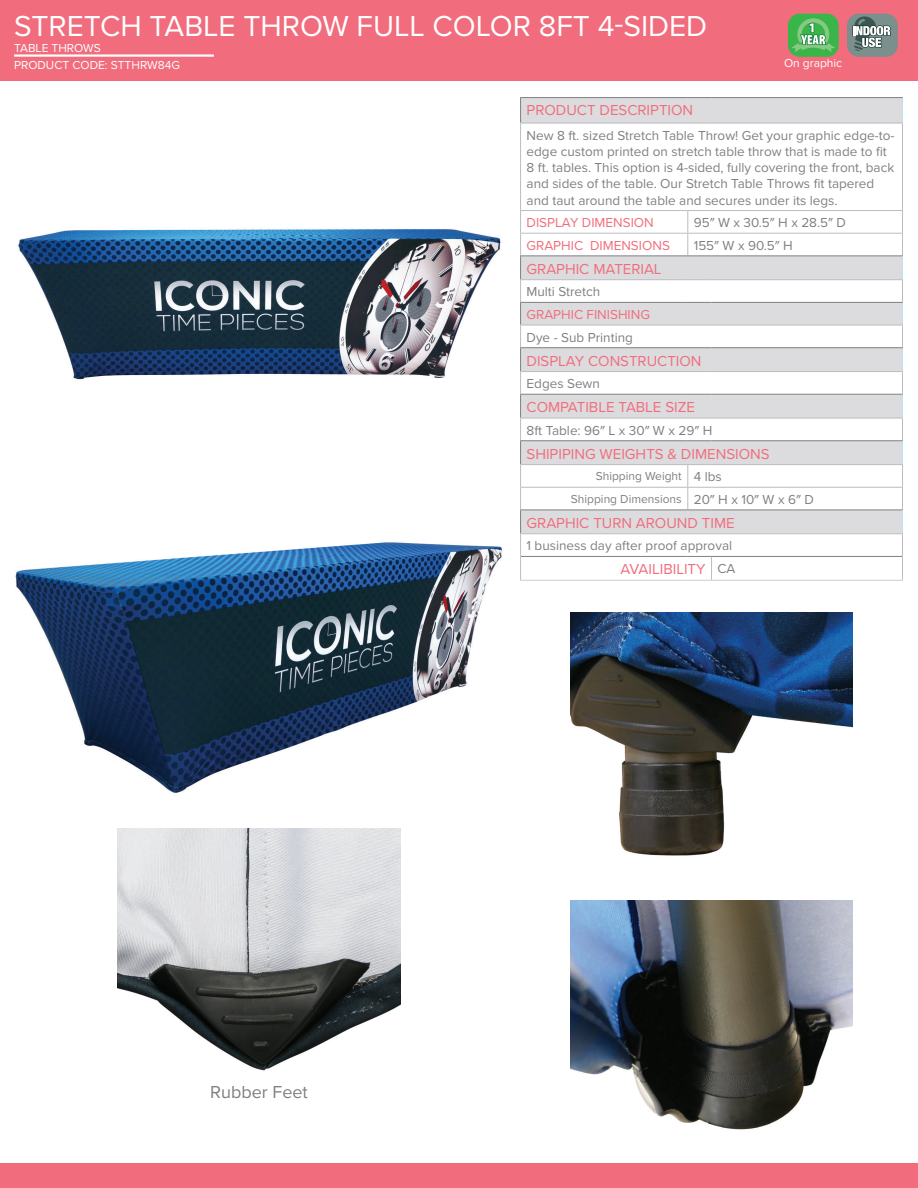
<style>
.page{position:relative;width:918px;height:1188px;background:#fff}
.page>*{position:absolute;margin:0;border:0;box-sizing:border-box;transform-origin:0 0}
.Category_Sub_Title_2{font:30px "Proxima Nova";color:#fff}
.t1{font:18px "Proxima Nova";color:#808083}
.Product_Title_16pt{font:15px "Proxima Nova";color:#f16d7c}
.t2{font:13.5px/16.2px "Proxima Nova";color:#808083}
.Product_Title_16pt-2{font:13.5px "Proxima Nova";color:#f16d7c}
.top_page_name_regula{font:12px "Proxima Nova";color:#fff}
.t3{font:12px "Proxima Nova";color:#808083}
</style>
<div class="page">
<div style="left:0;top:1164px;width:918px;height:24px;background:#f16c7c"></div>
<div style="left:0;top:0;width:918px;height:81px;background:#f16c7c"></div>
<hr style="left:14px;top:54px;width:200px;height:3px;background:#fff">
<div style="left:847px;top:14px;width:51px;height:43px;background:#7b8f8c;border-radius:12px"></div>
<svg style="left:852px;top:15px;width:40px;height:36px"></svg>
<div style="left:788px;top:14px;width:51px;height:43px;background:#3ab54a;border-radius:12px"></div>
<svg style="left:792px;top:18px;width:43px;height:34px"></svg>
<div style="left:521px;top:98px;width:381px;height:25px;background:#dcdcde"></div>
<hr style="left:520px;top:123px;width:1px;height:87px;background:#bcbdc0">
<hr style="left:902px;top:123px;width:1px;height:87px;background:#bcbdc0">
<svg style="left:520px;top:98px;width:1px;height:25px"></svg>
<hr style="left:520px;top:97px;width:168px;height:1px;background:#808083">
<svg style="left:688px;top:97px;width:24px;height:1px"></svg>
<hr style="left:712px;top:97px;width:191px;height:1px;background:#808083">
<svg style="left:902px;top:98px;width:1px;height:25px"></svg>
<hr style="left:520px;top:123px;width:168px;height:1px;background:#bcbdc0">
<svg style="left:688px;top:123px;width:24px;height:1px"></svg>
<hr style="left:712px;top:123px;width:191px;height:1px;background:#bcbdc0">
<svg style="left:520px;top:210px;width:383px;height:371px"></svg>
<hr style="left:712px;top:556px;width:190px;height:1px;background:#808083">
<img style="left:18px;top:229px;width:483px;height:151px">
<img style="left:15px;top:542px;width:488px;height:251px">
<img style="left:118px;top:828px;width:282px;height:243px">
<img style="left:570px;top:612px;width:283px;height:244px">
<img style="left:570px;top:900px;width:283px;height:230px">
<p class="Category_Sub_Title_2" style="left:14px;top:8px;width:695px">STRETCH TABLE THROW FULL COLOR 8FT 4-SIDED</p>
<p class="top_page_name_regula" style="left:14px;top:40px;width:88px">TABLE THROWS</p>
<p class="top_page_name_regula" style="left:14px;top:58px;width:168px">PRODUCT CODE: STTHRW84G</p>
<p class="t1" style="left:210px;top:1081px;width:99px">Rubber Feet</p>
<p class="top_page_name_regula" style="left:784px;top:56px;width:60px">On graphic</p>
<p class="Product_Title_16pt" style="left:527px;top:101px;width:168px">PRODUCT DESCRIPTION</p>
<p class="t2" style="left:527px;top:127px;width:369px">New 8 ft. sized Stretch Table Throw! Get your graphic edge-to&shy;edge custom printed on stretch table throw that is made to fit 8 ft. tables. This option is 4-sided, fully covering the front, back and sides of the table. Our Stretch Table Throws fit tapered and taut around the table and secures under its legs.</p>
<p class="Product_Title_16pt-2" style="left:527px;top:215px;width:129px">DISPLAY DIMENSION</p>
<p class="t2" style="left:694px;top:215px;width:154px">95″ W x 30.5″ H x 28.5″ D</p>
<p class="Product_Title_16pt-2" style="left:527px;top:237px;width:145px">GRAPHIC DIMENSIONS</p>
<p class="t2" style="left:694px;top:238px;width:101px">155″ W x 90.5″ H</p>
<p class="Product_Title_16pt" style="left:527px;top:260px;width:137px">GRAPHIC MATERIAL</p>
<p class="t2" style="left:527px;top:284px;width:75px">Multi Stretch</p>
<p class="Product_Title_16pt-2" style="left:527px;top:306px;width:125px">GRAPHIC FINISHING</p>
<p class="t2" style="left:527px;top:329px;width:108px">Dye - Sub Printing</p>
<p class="Product_Title_16pt" style="left:527px;top:352px;width:176px">DISPLAY CONSTRUCTION</p>
<p class="t2" style="left:527px;top:376px;width:75px">Edges Sewn</p>
<p class="Product_Title_16pt" style="left:527px;top:398px;width:170px">COMPATIBLE TABLE SIZE</p>
<p class="t2" style="left:527px;top:422px;width:187px">8ft Table: 96″ L x 30″ W x 29″ H</p>
<p class="Product_Title_16pt" style="left:527px;top:445px;width:245px">SHIPIPING WEIGHTS &amp; DIMENSIONS</p>
<p class="t3" style="left:596px;top:469px;width:88px">Shipping Weight</p>
<p class="t2" style="left:694px;top:469px;width:30px">4 lbs</p>
<p class="t3" style="left:571px;top:492px;width:112px">Shipping Dimensions</p>
<p class="t2" style="left:694px;top:492px;width:122px">20″ H x 10″ W x 6″ D</p>
<p class="Product_Title_16pt" style="left:527px;top:514px;width:210px">GRAPHIC TURN AROUND TIME</p>
<p class="t2" style="left:527px;top:538px;width:207px">1 business day after proof approval</p>
<p class="Product_Title_16pt" style="left:621px;top:560px;width:87px">AVAILIBILITY</p>
<p class="t2" style="left:718px;top:561px;width:19px">CA</p>
</div>
